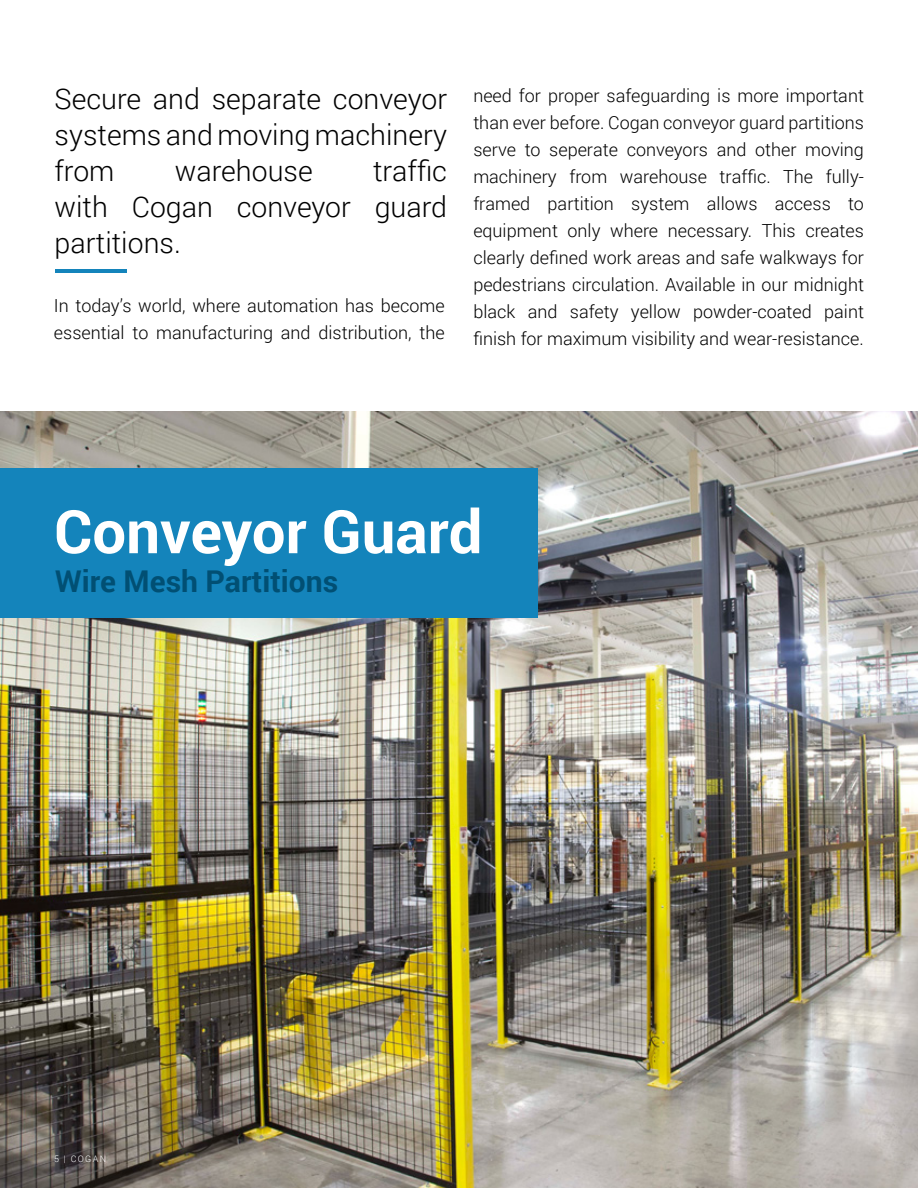
<style>
.page{position:relative;width:918px;height:1188px;background:#fff}
.page>*{position:absolute;margin:0;border:0;box-sizing:border-box;transform-origin:0 0}
.t1{font:700 60px "Roboto";color:#fff}
.t2{font:700 30px "Roboto";color:#014f73}
.t3{font:300 28.5px/36px "Roboto";color:#000;text-align:justify}
.t4{font:300 18px/27px "Roboto";color:#000;text-align:justify}
.t5{font:300 9px "Roboto";letter-spacing:.15em;color:#fff}
</style>
<div class="page">
<img style="left:0;top:411px;width:918px;height:777px">
<div style="left:0;top:468px;width:537px;height:150px;background:#1484bb"></div>
<hr style="left:56px;top:270px;width:71px;height:3px;background:#1484bb">
<h3 class="t3" style="left:55px;top:80px;width:394px">Secure and separate conveyor systems and moving machinery from</h3>
<h3 class="t3" style="left:55px;top:152px;width:394px;text-indent:319px">traffic with Cogan conveyor guard partitions.</h3>
<h3 class="t3" style="left:175px;top:152px;width:139px">warehouse</h3>
<p class="t4" style="left:54px;top:292px;width:392px">In today’s world, where automation has become essential to manufacturing and distribution, the</p>
<p class="t4" style="left:473px;top:81px;width:392px">need for proper safeguarding is more important than ever before. Cogan conveyor guard partitions serve to seperate conveyors and other moving machinery from warehouse traffic. The fully&shy;framed partition system allows access to equipment only where necessary. This creates clearly defined work areas and safe walkways for pedestrians circulation. Available in our midnight black and safety yellow powder-coated paint finish for maximum visibility and wear-resistance.</p>
<h1 class="t1" style="left:54px;top:490px;width:430px">Conveyor Guard</h1>
<h2 class="t2" style="left:55px;top:560px;width:285px">Wire Mesh Partitions</h2>
<p class="t5" style="left:54px;top:1153px;width:54px">5 | COGAN</p>
</div>
